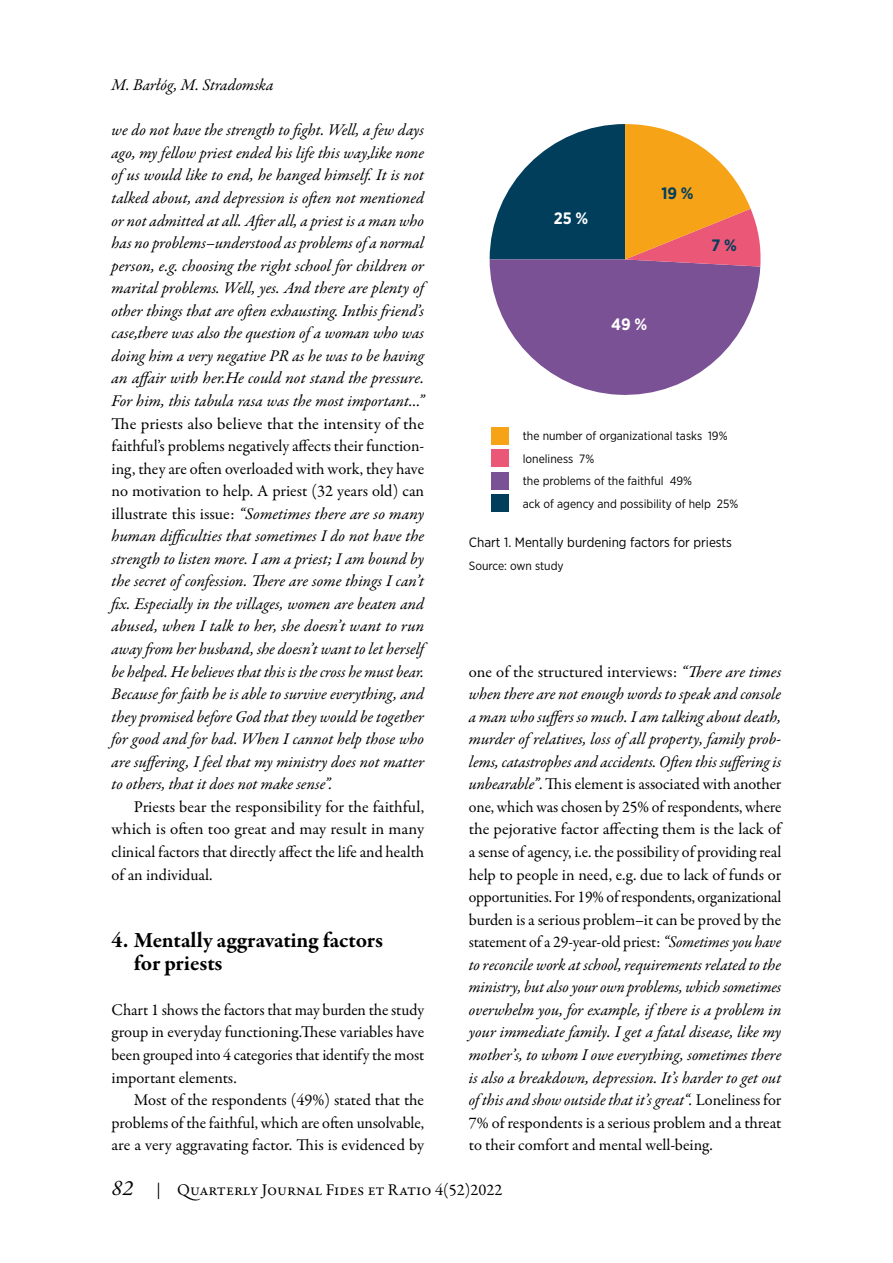
<style>
.page{position:relative;width:893px;height:1263px;background:#fff}
.page>*{position:absolute;margin:0;border:0;box-sizing:border-box;transform-origin:0 0}
.t1{font:700 22.2px/22.5px "Garamond Premr Pro";letter-spacing:-.005em;color:#000}
.body_1st{font:italic 16.5px/22.5px "Garamond Premr Pro";letter-spacing:-.005em;color:#000;text-align:justify}
.body{font:italic 16.5px/22.5px "Garamond Premr Pro";letter-spacing:-.005em;color:#000;text-align:justify}
.body-2{font:16.5px/22.5px "Garamond Premr Pro";letter-spacing:-.005em;color:#000;text-align:justify}
.body_1st-2{font:16.5px/22.5px "Garamond Premr Pro";letter-spacing:-.005em;color:#000;text-align:justify}
.table_text{font:700 16.5px "Gotham Narrow";color:#fff}
.table_text-2{font:700 16.5px "Gotham Narrow";color:#003e5c}
.figure_title{font:13.5px "Gotham Narrow";color:#000}
.table_text-3{font:12px "Gotham Narrow";color:#000}
.figure_footnote{font:12px "Gotham Narrow";color:#000}
.s1{font-style:normal}
.s2{font-style:italic;font-size:22.2px}
</style>
<div class="page">
<svg style="left:490px;top:124px;width:271px;height:271px"></svg>
<div style="left:491px;top:427px;width:17px;height:17px;background:#f6a318"></div>
<div style="left:491px;top:449px;width:17px;height:18px;background:#eb5776"></div>
<div style="left:491px;top:472px;width:17px;height:18px;background:#7a5195"></div>
<div style="left:491px;top:495px;width:17px;height:17px;background:#003e5c"></div>
<p class="body_1st" style="left:112px;top:75px;width:163px">M. Barłóg, M. Stradomska</p>
<p class="body_1st" style="left:112px;top:120px;width:314px">we do not have the strength to fight. Well, a few days ago, my fellow priest ended his life this way,like none of us would like to end, he hanged himself. It is not talked about, and depression is often not mentioned or not admitted at all. After all, a priest is a man who has no problems–understood as problems of a normal person, e.g. choosing the right school for children or marital problems. Well, yes. And there are plenty of other things that are often exhausting. Inthis friend’s case,there was also the question of a woman who was doing him a very negative PR as he was to be having an affair with her.He could not stand the pressure.<br>For him, this tabula rasa was the most important…” <span class="s1">The priests also believe that the intensity of the faithful’s problems negatively affects their function&shy;ing, they are often overloaded with work, they have no motivation to help. A priest (32 years old) can illustrate this issue:</span> “Sometimes there are so many human difficulties that sometimes I do not have the strength to listen more. I am a priest; I am bound by the secret of confession. There are some things I can’t fix. Especially in the villages, women are beaten and abused, when I talk to her, she doesn’t want to run away from her husband, she doesn’t want to let herself be helped. He believes that this is the cross he must bear.<br>Because for faith he is able to survive everything, and they promised before God that they would be together for good and for bad. When I cannot help those who are suffering, I feel that my ministry does not matter to others, that it does not make sense”.</p>
<p class="body-2" style="left:112px;top:796px;width:314px;text-indent:22px">Priests bear the responsibility for the faithful, which is often too great and may result in many clinical factors that directly affect the life and health of an individual.</p>
<p class="t1" style="left:134px;top:929px;width:251px;text-indent:-22px">4. Mentally aggravating factors for priests</p>
<p class="body_1st-2" style="left:112px;top:999px;width:314px">Chart 1 shows the factors that may burden the study group in everyday functioning.These variables have been grouped into 4 categories that identify the most important elements.</p>
<p class="body-2" style="left:112px;top:1089px;width:314px;text-indent:22px">Most of the respondents (49%) stated that the problems of the faithful, which are often unsolvable, are a very aggravating factor. This is evidenced by</p>
<p class="table_text" style="left:554px;top:207px;width:36px">25 %</p>
<p class="table_text-2" style="left:661px;top:183px;width:34px">19 %</p>
<p class="table_text-2" style="left:711px;top:235px;width:27px">7 %</p>
<p class="table_text" style="left:611px;top:313px;width:37px">49 %</p>
<p class="table_text-3" style="left:523px;top:428px;width:206px">the number of organizational tasks 19%</p>
<p class="table_text-3" style="left:523px;top:451px;width:73px">loneliness 7%</p>
<p class="table_text-3" style="left:523px;top:473px;width:171px">the problems of the faithful 49%</p>
<p class="table_text-3" style="left:523px;top:496px;width:217px">ack of agency and possibility of help 25%</p>
<p class="figure_title" style="left:469px;top:534px;width:265px">Chart 1. Mentally burdening factors for priests</p>
<p class="figure_footnote" style="left:469px;top:558px;width:96px">Source: own study</p>
<p class="body" style="left:469px;top:661px;width:314px"><span class="s1">one of the structured interviews:</span> “There are times when there are not enough words to speak and console a man who suffers so much. I am talking about death, murder of relatives, loss of all property, family prob&shy;lems, catastrophes and accidents. Often this suffering is unbearable”<span class="s1">. This element is associated with another one, which was chosen by 25% of respondents, where the pejorative factor affecting them is the lack of a sense of agency, i.e. the possibility of providing real help to people in need, e.g. due to lack of funds or opportunities. For 19% of respondents, organizational burden is a serious problem–it can be proved by the statement of a 29-year-old priest:</span> “Sometimes you have to reconcile work at school, requirements related to the ministry, but also your own problems, which sometimes overwhelm you, for example, if there is a problem in your immediate family. I get a fatal disease, like my mother’s, to whom I owe everything, sometimes there is also a breakdown, depression. It’s harder to get out of this and show outside that it’s great“. <span class="s1">Loneliness for 7% of respondents is a serious problem and a threat to their comfort and mental well-being.</span></p>
<p class="body_1st-2" style="left:112px;top:1179px;width:392px"><span class="s2">82</span> | Quarterly Journal Fides et Ratio 4(52)2022</p>
</div>
